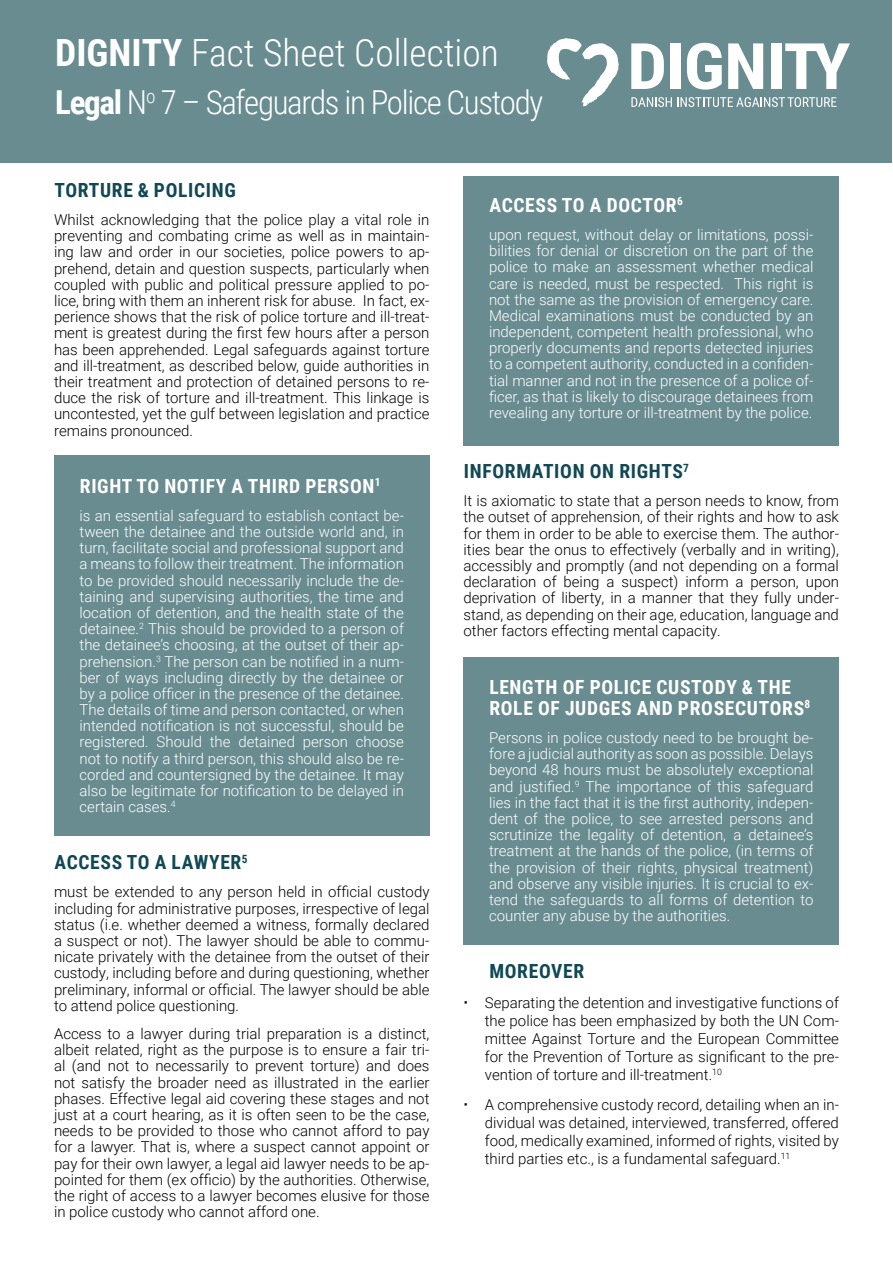
<style>
.page{position:relative;width:893px;height:1263px;background:#fff}
.page>*{position:absolute;margin:0;border:0;box-sizing:border-box;transform-origin:0 0}
.t1{font:300 37.5px "Roboto Condensed";color:#fff}
.t2{font:300 33px "Roboto Condensed";letter-spacing:-.04em;color:#fff}
.t3{font:700 19.5px/21px "Roboto Condensed";letter-spacing:.035em;color:#fff}
.t4{font:700 19.5px "Roboto Condensed";letter-spacing:.035em;color:#104853}
.t5{font:300 15px/16.2px "Roboto";color:#000;text-align:justify}
.t6{font:300 15px/16.2px "Roboto";color:#fff;text-align:justify}
.s1{font-weight:700}
</style>
<div class="page">
<div style="left:463px;top:658px;width:376px;height:287px;background:#698c91"></div>
<div style="left:463px;top:176px;width:376px;height:270px;background:#698c91"></div>
<div style="left:54px;top:455px;width:375px;height:381px;background:#698c91"></div>
<div style="left:1px;top:1px;width:891px;height:162px;background:#698c91"></div>
<svg style="left:547px;top:38px;width:72px;height:69px"></svg>
<div style="left:670px;top:43px;width:10px;height:46px;background:#fff"></div>
<svg style="left:687px;top:43px;width:35px;height:47px"></svg>
<svg style="left:728px;top:43px;width:35px;height:46px"></svg>
<div style="left:771px;top:43px;width:10px;height:46px;background:#fff"></div>
<svg style="left:785px;top:43px;width:65px;height:46px"></svg>
<svg style="left:631px;top:97px;width:205px;height:10px"></svg>
<svg style="left:631px;top:43px;width:33px;height:46px"></svg>
<p class="t1" style="left:55px;top:27px;width:445px"><span class="s1">DIGNITY</span> Fact Sheet Collection</p>
<p class="t2" style="left:55px;top:79px;width:489px"><span class="s1">Legal</span> N<sup>o</sup> 7 – Safeguards in Police Custody</p>
<p class="t4" style="left:54px;top:176px;width:183px">TORTURE &amp; POLICING</p>
<p class="t5" style="left:54px;top:211px;width:377px">Whilst acknowledging that the police play a vital role in preventing and combating crime as well as in maintain&shy;ing law and order in our societies, police powers to ap&shy;prehend, detain and question suspects, particularly when coupled with public and political pressure applied to po&shy;lice, bring with them an inherent risk for abuse. In fact, ex&shy;perience shows that the risk of police torture and ill-treat&shy;ment is greatest during the first few hours after a person has been apprehended. Legal safeguards against torture and ill-treatment, as described below, guide authorities in their treatment and protection of detained persons to re&shy;duce the risk of torture and ill-treatment. This linkage is uncontested, yet the gulf between legislation and practice remains pronounced.</p>
<p class="t3" style="left:80px;top:474px;width:302px">RIGHT TO NOTIFY A THIRD PERSON<sup>1</sup></p>
<p class="t6" style="left:80px;top:507px;width:326px">is an essential safeguard to establish contact be&shy;tween the detainee and the outside world and, in turn, facilitate social and professional support and a means to follow their treatment. The information to be provided should necessarily include the de&shy;taining and supervising authorities, the time and location of detention, and the health state of the detainee.<sup>2</sup> This should be provided to a person of the detainee’s choosing, at the outset of their ap&shy;prehension.<sup>3</sup> The person can be notified in a num&shy;ber of ways including directly by the detainee or by a police officer in the presence of the detainee.<br>The details of time and person contacted, or when intended notification is not successful, should be registered. Should the detained person choose not to notify a third person, this should also be re&shy;corded and countersigned by the detainee. It may also be legitimate for notification to be delayed in certain cases.<sup>4</sup></p>
<p class="t4" style="left:54px;top:849px;width:195px">ACCESS TO A LAWYER<sup>5</sup></p>
<p class="t5" style="left:54px;top:883px;width:377px">must be extended to any person held in official custody including for administrative purposes, irrespective of legal status (i.e. whether deemed a witness, formally declared a suspect or not). The lawyer should be able to commu&shy;nicate privately with the detainee from the outset of their custody, including before and during questioning, whether preliminary, informal or official. The lawyer should be able to attend police questioning.</p>
<p class="t5" style="left:54px;top:1025px;width:377px">Access to a lawyer during trial preparation is a distinct, albeit related, right as the purpose is to ensure a fair tri&shy;al (and not to necessarily to prevent torture) and does not satisfy the broader need as illustrated in the earlier phases. Effective legal aid covering these stages and not just at a court hearing, as it is often seen to be the case, needs to be provided to those who cannot afford to pay for a lawyer. That is, where a suspect cannot appoint or pay for their own lawyer, a legal aid lawyer needs to be ap&shy;pointed for them (ex officio) by the authorities. Otherwise, the right of access to a lawyer becomes elusive for those in police custody who cannot afford one.</p>
<p class="t3" style="left:489px;top:194px;width:195px">ACCESS TO A DOCTOR<sup>6</sup></p>
<p class="t6" style="left:489px;top:226px;width:326px">upon request, without delay or limitations, possi&shy;bilities for denial or discretion on the part of the police to make an assessment whether medical care is needed, must be respected. This right is not the same as the provision of emergency care.<br>Medical examinations must be conducted by an independent, competent health professional, who properly documents and reports detected injuries to a competent authority, conducted in a confiden&shy;tial manner and not in the presence of a police of&shy;ficer, as that is likely to discourage detainees from revealing any torture or ill-treatment by the police.</p>
<p class="t4" style="left:464px;top:457px;width:227px">INFORMATION ON RIGHTS<sup>7</sup></p>
<p class="t5" style="left:463px;top:492px;width:377px">It is axiomatic to state that a person needs to know, from the outset of apprehension, of their rights and how to ask for them in order to be able to exercise them. The author&shy;ities bear the onus to effectively (verbally and in writing), accessibly and promptly (and not depending on a formal declaration of being a suspect) inform a person, upon deprivation of liberty, in a manner that they fully under&shy;stand, as depending on their age, education, language and other factors effecting mental capacity.</p>
<p class="t3" style="left:489px;top:676px;width:322px">LENGTH OF POLICE CUSTODY &amp; THE<br>ROLE OF JUDGES AND PROSECUTORS<sup>8</sup></p>
<p class="t6" style="left:489px;top:729px;width:326px">Persons in police custody need to be brought be&shy;fore a judicial authority as soon as possible. Delays beyond 48 hours must be absolutely exceptional and justified.<sup>9</sup> The importance of this safeguard lies in the fact that it is the first authority, indepen&shy;dent of the police, to see arrested persons and scrutinize the legality of detention, a detainee’s treatment at the hands of the police, (in terms of the provision of their rights, physical treatment) and observe any visible injuries. It is crucial to ex&shy;tend the safeguards to all forms of detention to counter any abuse by the authorities.</p>
<p class="t4" style="left:489px;top:957px;width:96px">MOREOVER</p>
<p class="t5" style="left:485px;top:993px;width:356px;line-height:18px">Separating the detention and investigative functions of the police has been emphasized by both the UN Com&shy;mittee Against Torture and the European Committee for the Prevention of Torture as significant to the pre&shy;vention of torture and ill-treatment.<sup>10</sup></p>
<p class="t5" style="left:485px;top:1095px;width:356px;line-height:18px">A comprehensive custody record, detailing when an in&shy;dividual was detained, interviewed, transferred, offered food, medically examined, informed of rights, visited by third parties etc., is a fundamental safeguard.<sup>11</sup></p>
</div>
